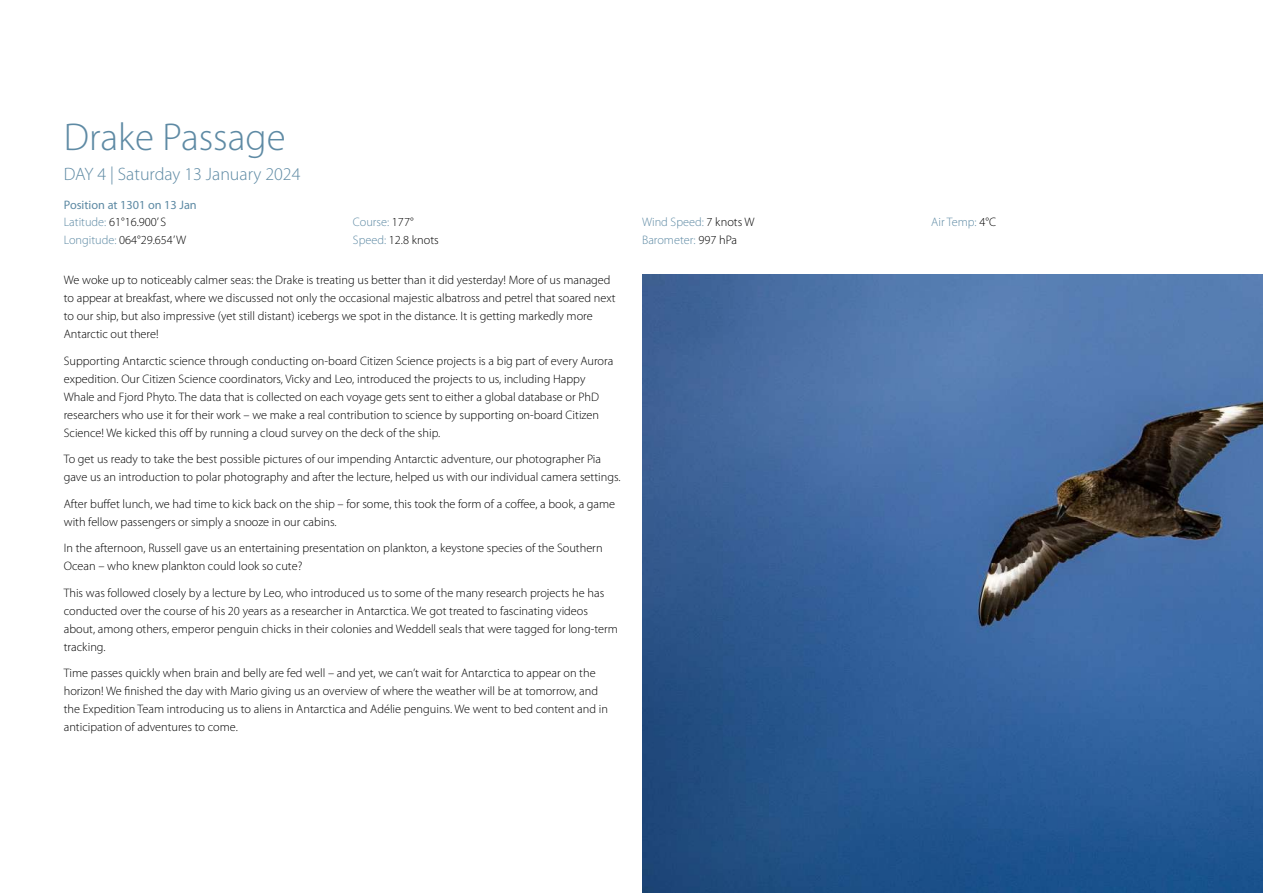
<style>
.page{position:relative;width:1263px;height:893px;background:#fff}
.page>*{position:absolute;margin:0;border:0;box-sizing:border-box;transform-origin:0 0}
.t1{font:300 39px "Myriad Pro";color:#5e8aa4}
.t2{font:300 18px "Myriad Pro";color:#5e8aa4}
.t3{font:300 12.3px/18px "Myriad Pro";color:#000}
.t4{font:300 12.3px/18px "Myriad Pro";color:#5e8aa4}
.s1{font-weight:400;color:#5e8aa4}
.s2{color:#5e8aa4}
.s3{color:#000}
</style>
<div class="page">
<img style="left:642px;top:275px;width:621px;height:618px">
<h1 class="t1" style="left:64px;top:115px;width:223px">Drake Passage</h1>
<h2 class="t2" style="left:64px;top:164px;width:238px">DAY 4 | Saturday 13 January 2024</h2>
<p class="t3" style="left:64px;top:196px;width:134px"><span class="s1">Position at 1301 on 13 Jan<br></span><span class="s2">Latitude:</span> 61°16.900’ S<br><span class="s2">Longitude:</span> 064°29.654’ W</p>
<p class="t4" style="left:353px;top:214px;width:87px">Course: <span class="s3">177°<br></span>Speed: <span class="s3">12.8 knots</span></p>
<p class="t4" style="left:642px;top:214px;width:114px">Wind Speed: <span class="s3">7 knots W<br></span>Barometer: <span class="s3">997 hPa</span></p>
<p class="t4" style="left:931px;top:214px;width:66px">Air Temp: <span class="s3">4°C</span></p>
<p class="t3" style="left:64px;top:271px;width:553px">We woke up to noticeably calmer seas: the Drake is treating us better than it did yesterday! More of us managed to appear at breakfast, where we discussed not only the occasional majestic albatross and petrel that soared next to our ship, but also impressive (yet still distant) icebergs we spot in the distance. It is getting markedly more Antarctic out there!</p>
<p class="t3" style="left:64px;top:352px;width:551px">Supporting Antarctic science through conducting on-board Citizen Science projects is a big part of every Aurora expedition. Our Citizen Science coordinators, Vicky and Leo, introduced the projects to us, including Happy Whale and Fjord Phyto. The data that is collected on each voyage gets sent to either a global database or PhD researchers who use it for their work – we make a real contribution to science by supporting on-board Citizen Science! We kicked this off by running a cloud survey on the deck of the ship.</p>
<p class="t3" style="left:64px;top:450px;width:558px">To get us ready to take the best possible pictures of our impending Antarctic adventure, our photographer Pia gave us an introduction to polar photography and after the lecture, helped us with our individual camera settings.</p>
<p class="t3" style="left:64px;top:495px;width:553px">After buffet lunch, we had time to kick back on the ship – for some, this took the form of a coffee, a book, a game with fellow passengers or simply a snooze in our cabins.</p>
<p class="t3" style="left:64px;top:539px;width:540px">In the afternoon, Russell gave us an entertaining presentation on plankton, a keystone species of the Southern<br>Ocean – who knew plankton could look so cute?</p>
<p class="t3" style="left:64px;top:584px;width:556px">This was followed closely by a lecture by Leo, who introduced us to some of the many research projects he has conducted over the course of his 20 years as a researcher in Antarctica. We got treated to fascinating videos about, among others, emperor penguin chicks in their colonies and Weddell seals that were tagged for long-term tracking.</p>
<p class="t3" style="left:64px;top:664px;width:546px">Time passes quickly when brain and belly are fed well – and yet, we can’t wait for Antarctica to appear on the horizon! We finished the day with Mario giving us an overview of where the weather will be at tomorrow, and the Expedition Team introducing us to aliens in Antarctica and Adélie penguins. We went to bed content and in anticipation of adventures to come.</p>
</div>
